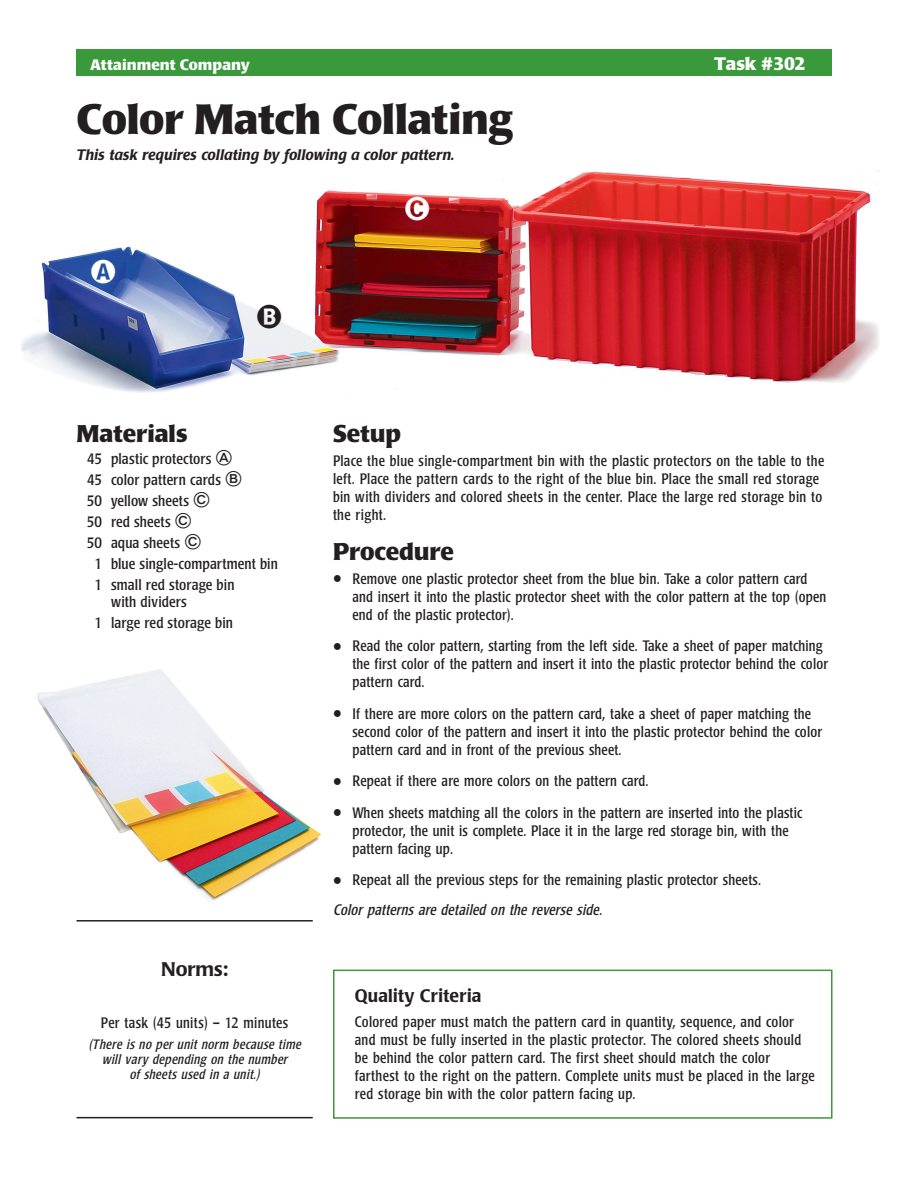
<style>
.page{position:relative;width:909px;height:1179px;background:#fff}
.page>*{position:absolute;margin:0;border:0;box-sizing:border-box;transform-origin:0 0}
.Task_Name{font:700 42px "Poppl Laudatio";letter-spacing:-.01em;color:#231f20}
.Letter{font:27px "Bundesbahn Pi One";color:#fff}
.Letter-2{font:27px "Bundesbahn Pi One";color:#231f20}
.Subhead{font:700 24px "Poppl Laudatio";letter-spacing:-.005em;color:#231f20}
.Norms_Boxhead_top_li{font:500 19.5px "Poppl Laudatio";color:#231f20}
.Quality_Criteria_Box{font:500 18px "Poppl Laudatio";letter-spacing:.015em;color:#231f20;scale:.95 1}
.top_bar_text{font:700 18px "Poppl Laudatio";letter-spacing:-.01em;color:#fff}
.Bullet_txt{font:condensed 15px/18px "Poppl Laudatio";letter-spacing:.015em;color:#231f20;scale:.95 1}
.body{font:condensed 15px/18px "Poppl Laudatio";letter-spacing:.02em;color:#231f20;scale:.95 1}
.Materials_list{font:condensed 15px/16.5px "Poppl Laudatio";letter-spacing:.005em;color:#231f20}
.Description{font:italic 500 15px "Poppl Laudatio";letter-spacing:.02em;color:#231f20;scale:.95 1}
.Bullet_txt-2{font:italic condensed 15px "Poppl Laudatio";color:#231f20;scale:.95 1}
.Norms_last_line{font:condensed 15px "Poppl Laudatio";letter-spacing:.02em;color:#231f20;scale:.95 1}
.top_bar_text-2{font:700 15px "Poppl Laudatio";color:#fff}
.Norms_last_line-2{font:italic condensed 13.5px/15px "Poppl Laudatio";color:#231f20;text-align:center;scale:.95 1}
.s1{font-family:"Bundesbahn Pi Three";font-stretch:normal;font-size:18px}
.s2{font-size:27px}
</style>
<div class="page">
<div style="left:76px;top:50px;width:756px;height:26px;background:#3a9a3b"></div>
<img style="left:22px;top:170px;width:858px;height:223px">
<div style="left:333px;top:970px;width:499px;height:149px;border:2px solid #3a9a3b"></div>
<hr style="left:76px;top:920px;width:237px;height:2px;background:#231f20">
<hr style="left:76px;top:1117px;width:237px;height:1px;background:#231f20">
<img style="left:37px;top:669px;width:284px;height:232px">
<p class="top_bar_text-2" style="left:90px;top:56px;width:161px">Attainment Company</p>
<p class="top_bar_text" style="left:714px;top:53px;width:93px">Task #302</p>
<p class="Task_Name" style="left:76px;top:96px;width:438px">Color Match Collating</p>
<p class="Description" style="left:76px;top:146px;width:399px">This task requires collating by following a color pattern.</p>
<p class="Letter" style="left:90px;top:259px;width:28px">A</p>
<p class="Letter-2" style="left:256px;top:305px;width:28px">B</p>
<p class="Letter" style="left:404px;top:197px;width:28px">C</p>
<p class="Subhead" style="left:76px;top:420px;width:112px">Materials</p>
<p class="Materials_list" style="left:87px;top:451px;width:147px">45 plastic protectors <span class="s1">A</span></p>
<p class="Materials_list" style="left:87px;top:472px;width:156px">45 color pattern cards <span class="s1">B</span></p>
<p class="Materials_list" style="left:87px;top:493px;width:125px">50 yellow sheets <span class="s1">C</span></p>
<p class="Materials_list" style="left:87px;top:514px;width:106px">50 red sheets <span class="s1">C</span></p>
<p class="Materials_list" style="left:87px;top:535px;width:116px">50 aqua sheets <span class="s1">C</span></p>
<p class="Materials_list" style="left:94px;top:556px;width:185px">1 blue single-compartment bin</p>
<p class="Materials_list" style="left:111px;top:577px;width:125px;text-indent:-16px">1 small red storage bin with dividers</p>
<p class="Materials_list" style="left:94px;top:615px;width:140px">1 large red storage bin</p>
<p class="Norms_Boxhead_top_li" style="left:161px;top:958px;width:69px">Norms:</p>
<p class="Norms_last_line" style="left:101px;top:1015px;width:199px">Per task (45 units) – 12 minutes</p>
<p class="Norms_last_line-2" style="left:89px;top:1037px;width:228px">(There is no per unit norm because time will vary depending on the number<br>of sheets used in a unit.)</p>
<p class="Subhead" style="left:333px;top:420px;width:69px">Setup</p>
<p class="body" style="left:333px;top:452px;width:519px">Place the blue single-compartment bin with the plastic protectors on the table to the left. Place the pattern cards to the right of the blue bin. Place the small red storage bin with dividers and colored sheets in the center. Place the large red storage bin to the right.</p>
<p class="Subhead" style="left:333px;top:538px;width:123px">Procedure</p>
<p class="Bullet_txt" style="left:352px;top:570px;width:500px;text-indent:-19px"><span class="s2">•</span> Remove one plastic protector sheet from the blue bin. Take a color pattern card and insert it into the plastic protector sheet with the color pattern at the top (open end of the plastic protector).</p>
<p class="Bullet_txt" style="left:352px;top:637px;width:502px;text-indent:-19px"><span class="s2">•</span> Read the color pattern, starting from the left side. Take a sheet of paper matching the first color of the pattern and insert it into the plastic protector behind the color pattern card.</p>
<p class="Bullet_txt" style="left:352px;top:705px;width:496px;text-indent:-19px"><span class="s2">•</span> If there are more colors on the pattern card, take a sheet of paper matching the second color of the pattern and insert it into the plastic protector behind the color pattern card and in front of the previous sheet.</p>
<p class="Bullet_txt" style="left:333px;top:772px;width:334px"><span class="s2">•</span> Repeat if there are more colors on the pattern card.</p>
<p class="Bullet_txt" style="left:352px;top:804px;width:475px;text-indent:-19px"><span class="s2">•</span> When sheets matching all the colors in the pattern are inserted into the plastic protector, the unit is complete. Place it in the large red storage bin, with the pattern facing up.</p>
<p class="Bullet_txt" style="left:333px;top:871px;width:452px"><span class="s2">•</span> Repeat all the previous steps for the remaining plastic protector sheets.</p>
<p class="Bullet_txt-2" style="left:333px;top:902px;width:289px">Color patterns are detailed on the reverse side.</p>
<p class="Quality_Criteria_Box" style="left:355px;top:986px;width:135px">Quality Criteria</p>
<p class="body" style="left:355px;top:1013px;width:486px">Colored paper must match the pattern card in quantity, sequence, and color and must be fully inserted in the plastic protector. The colored sheets should be behind the color pattern card. The first sheet should match the color farthest to the right on the pattern. Complete units must be placed in the large red storage bin with the color pattern facing up.</p>
</div>
